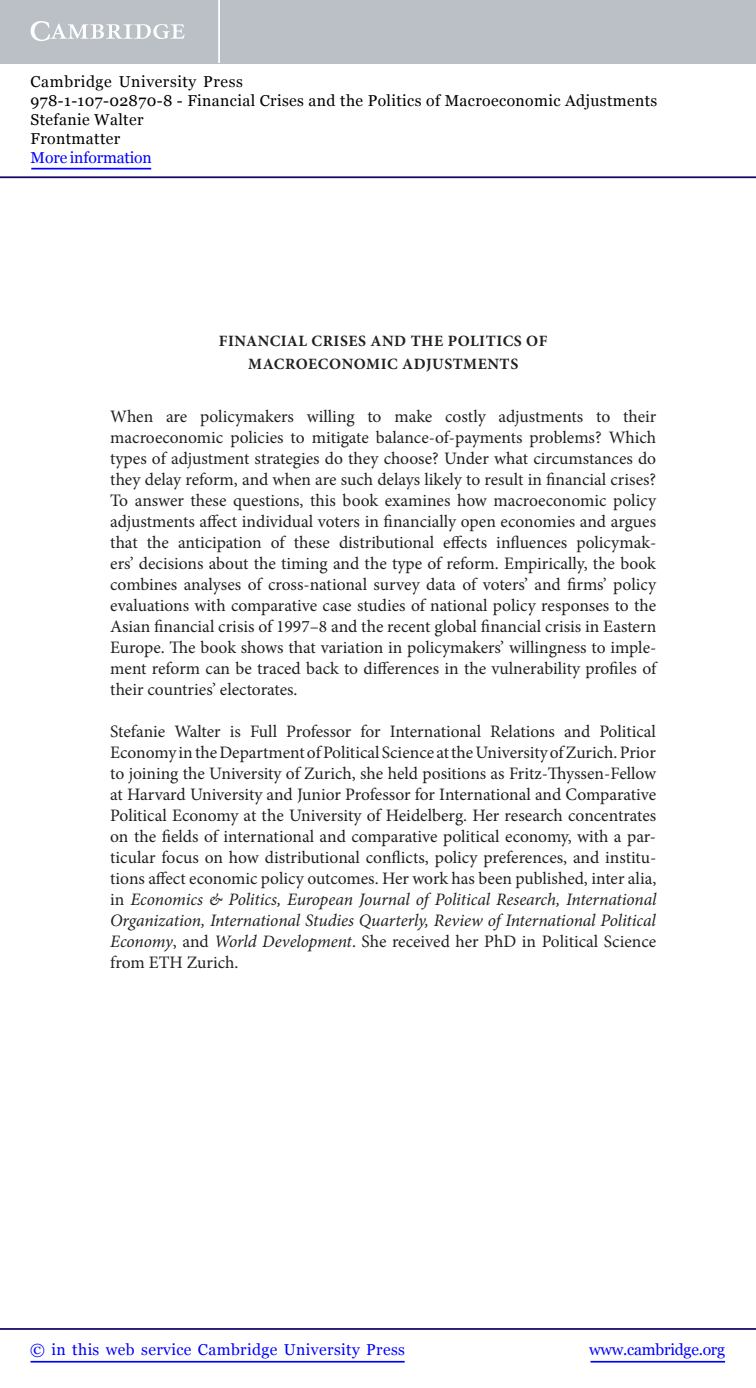
<style>
.page{position:relative;width:756px;height:1388px;background:#fff}
.page>*{position:absolute;margin:0;border:0;box-sizing:border-box;transform-origin:0 0}
.t1{font:17.5px/21px "Minion Pro";color:#231f20;text-align:justify}
.t2{font:15.75px/18.9px "Georgia";letter-spacing:.025em;color:#000}
.t3{font:700 15.75px/22.8px "Minion Pro";letter-spacing:.035em;color:#231f20;text-align:center}
.t4{font:15.75px "Georgia";letter-spacing:.025em;color:#00f}
.t5{font:15.75px "Georgia";letter-spacing:-.015em;color:#00f}
.t6{font:15.75px "Georgia";letter-spacing:-.01em;color:#00f}
.s1{font-style:italic}
</style>
<div class="page">
<hr style="left:591px;top:1361px;width:134px;height:1px;background:#00f">
<hr style="left:0;top:1328px;width:756px;height:2px;background:#150666">
<hr style="left:31px;top:1361px;width:374px;height:1px;background:#00f">
<div style="left:0;top:0;width:756px;height:63px;background:#bac0c6"></div>
<svg style="left:31px;top:21px;width:154px;height:20px"></svg>
<hr style="left:218px;top:0;width:2px;height:63px;background:#fff">
<hr style="left:0;top:176px;width:756px;height:2px;background:#150666">
<hr style="left:31px;top:168px;width:120px;height:1px;background:#00f">
<p class="t2" style="left:31px;top:72px;width:628px">Cambridge University Press<br>978-1-107-02870-8 - Financial Crises and the Politics of Macroeconomic Adjustments Stefanie Walter<br>Frontmatter</p>
<p class="t6" style="left:31px;top:148px;width:123px">More information</p>
<p class="t3" style="left:219px;top:331px;width:330px">FINANCIAL CRISES AND THE POLITICS OF<br>MACROECONOMIC ADJUSTMENTS</p>
<p class="t1" style="left:110px;top:407px;width:548px">When are policymakers willing to make costly adjustments to their macroeconomic policies to mitigate balance-of-payments problems? Which types of adjustment strategies do they choose? Under what circumstances do they delay reform, and when are such delays likely to result in financial crises?<br>To answer these questions, this book examines how macroeconomic policy adjustments affect individual voters in financially open economies and argues that the anticipation of these distributional effects influences policymak&shy;ers’ decisions about the timing and the type of reform. Empirically, the book combines analyses of cross-national survey data of voters’ and firms’ policy evaluations with comparative case studies of national policy responses to the Asian financial crisis of 1997–8 and the recent global financial crisis in Eastern Europe. The book shows that variation in policymakers’ willingness to imple&shy;ment reform can be traced back to differences in the vulnerability profiles of their countries’ electorates.</p>
<p class="t1" style="left:110px;top:722px;width:548px">Stefanie Walter is Full Professor for International Relations and Political Economy in the Department of Political Science at the University of Zurich. Prior to joining the University of Zurich, she held positions as Fritz-Thyssen-Fellow at Harvard University and Junior Professor for International and Comparative Political Economy at the University of Heidelberg. Her research concentrates on the fields of international and comparative political economy, with a par&shy;ticular focus on how distributional conflicts, policy preferences, and institu&shy;tions affect economic policy outcomes. Her work has been published, inter alia, in <span class="s1">Economics &amp; Politics, European Journal of Political Research, International Organization, International Studies Quarterly, Review of International Political Economy</span> , and <span class="s1">World Development</span> . She received her PhD in Political Science from ETH Zurich.</p>
<p class="t4" style="left:30px;top:1340px;width:376px">© in this web service Cambridge University Press</p>
<p class="t5" style="left:589px;top:1340px;width:137px">www.cambridge.org</p>
</div>
